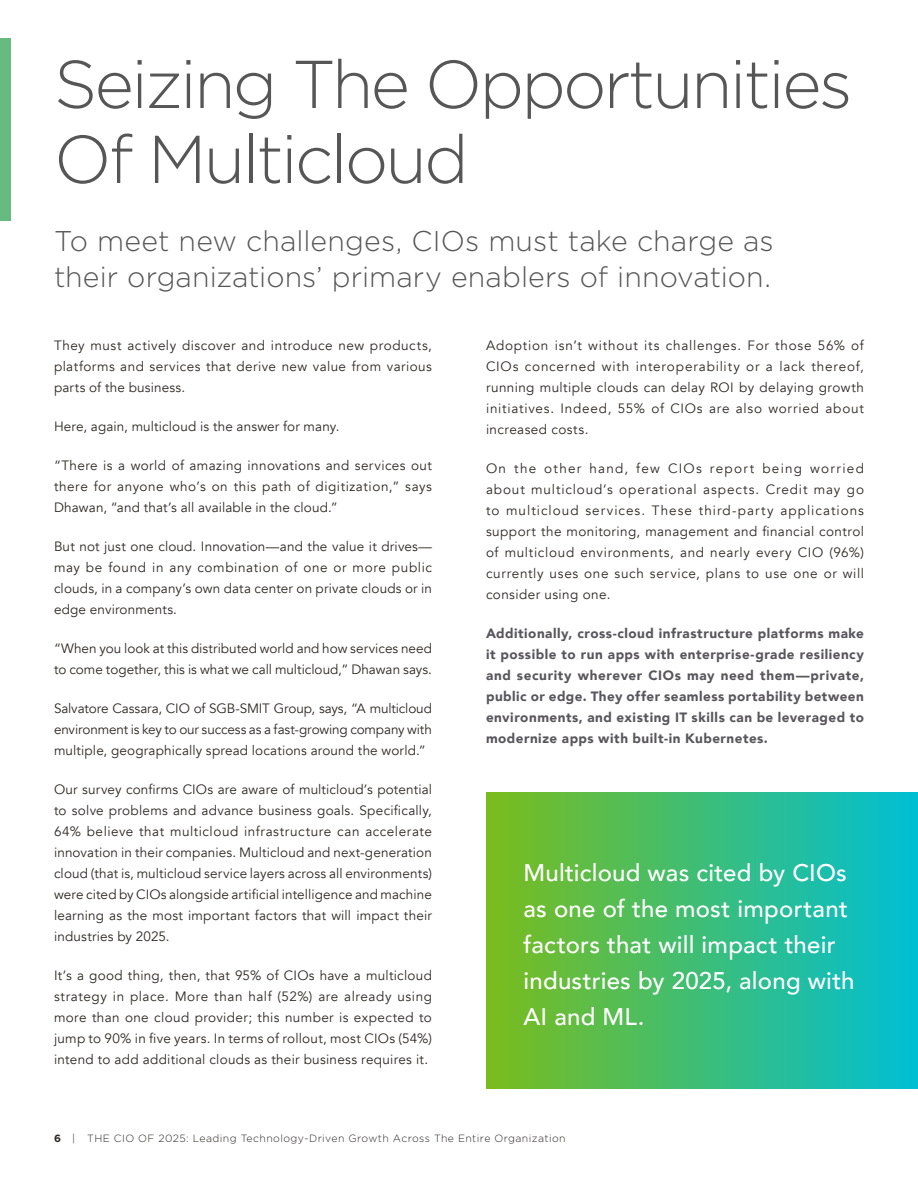
<style>
.page{position:relative;width:918px;height:1188px;background:#fff}
.page>*{position:absolute;margin:0;border:0;box-sizing:border-box;transform-origin:0 0}
.t1{font:300 67.5px/75px "Gotham";letter-spacing:-.04em;color:#565656}
.t2{font:300 28.5px/36px "Gotham";letter-spacing:.005em;color:#565656}
.t3{font:500 24px/36px "Avenir";letter-spacing:.01em;color:#fff}
.t4{font:13.5px/21px "Avenir";letter-spacing:.015em;color:#2d2926;text-align:justify}
.t5{font:900 13.5px/21px "Avenir";letter-spacing:.035em;color:#59575c;text-align:justify}
.t6{font:300 10.5px "Gotham";letter-spacing:.04em;color:#2d2926}
.s1{font-weight:700}
</style>
<div class="page">
<div style="left:0;top:38px;width:10px;height:182px;background:#66bb80"></div>
<div style="left:486px;top:792px;width:432px;height:297px;background:linear-gradient(to right,#7bbc1b,#00bfd4)"></div>
<h1 class="t1" style="left:54px;top:45px;width:800px">Seizing The Opportunities<br>Of Multicloud</h1>
<h2 class="t2" style="left:54px;top:222px;width:721px">To meet new challenges, CIOs must take charge as their organizations’ primary enablers of innovation.</h2>
<p class="t4" style="left:54px;top:335px;width:380px">They must actively discover and introduce new products, platforms and services that derive new value from various parts of the business.</p>
<p class="t4" style="left:54px;top:416px;width:287px">Here, again, multicloud is the answer for many.</p>
<p class="t4" style="left:54px;top:455px;width:379px">“There is a world of amazing innovations and services out there for anyone who’s on this path of digitization,” says Dhawan, “and that’s all available in the cloud.”</p>
<p class="t4" style="left:54px;top:536px;width:380px">But not just one cloud. Innovation—and the value it drives— may be found in any combination of one or more public clouds, in a company’s own data center on private clouds or in edge environments.</p>
<p class="t4" style="left:54px;top:638px;width:380px">“When you look at this distributed world and how services need to come together, this is what we call multicloud,” Dhawan says.</p>
<p class="t4" style="left:54px;top:698px;width:379px">Salvatore Cassara, CIO of SGB-SMIT Group, says, “A multicloud environment is key to our success as a fast-growing company with multiple, geographically spread locations around the world.”</p>
<p class="t4" style="left:54px;top:779px;width:380px">Our survey confirms CIOs are aware of multicloud’s potential to solve problems and advance business goals. Specifically, 64% believe that multicloud infrastructure can accelerate innovation in their companies. Multicloud and next-generation cloud (that is, multicloud service layers across all environments) were cited by CIOs alongside artificial intelligence and machine learning as the most important factors that will impact their industries by 2025.</p>
<p class="t4" style="left:54px;top:965px;width:380px">It’s a good thing, then, that 95% of CIOs have a multicloud strategy in place. More than half (52%) are already using more than one cloud provider; this number is expected to jump to 90% in five years. In terms of rollout, most CIOs (54%) intend to add additional clouds as their business requires it.</p>
<p class="t4" style="left:486px;top:335px;width:380px">Adoption isn’t without its challenges. For those 56% of CIOs concerned with interoperability or a lack thereof, running multiple clouds can delay ROI by delaying growth initiatives. Indeed, 55% of CIOs are also worried about increased costs.</p>
<p class="t4" style="left:486px;top:458px;width:380px">On the other hand, few CIOs report being worried about multicloud’s operational aspects. Credit may go to multicloud services. These third-party applications support the monitoring, management and financial control of multicloud environments, and nearly every CIO (96%) currently uses one such service, plans to use one or will consider using one.</p>
<p class="t5" style="left:486px;top:622px;width:380px">Additionally, cross-cloud infrastructure platforms make it possible to run apps with enterprise-grade resiliency and security wherever CIOs may need them—private, public or edge. They offer seamless portability between environments, and existing IT skills can be leveraged to modernize apps with built-in Kubernetes.</p>
<h3 class="t3" style="left:524px;top:853px;width:333px">Multicloud was cited by CIOs as one of the most important factors that will impact their industries by 2025, along with<br>AI and ML.</h3>
<p class="t6" style="left:54px;top:1132px;width:513px"><span class="s1">6</span> | THE CIO OF 2025: Leading Technology-Driven Growth Across The Entire Organization</p>
</div>
